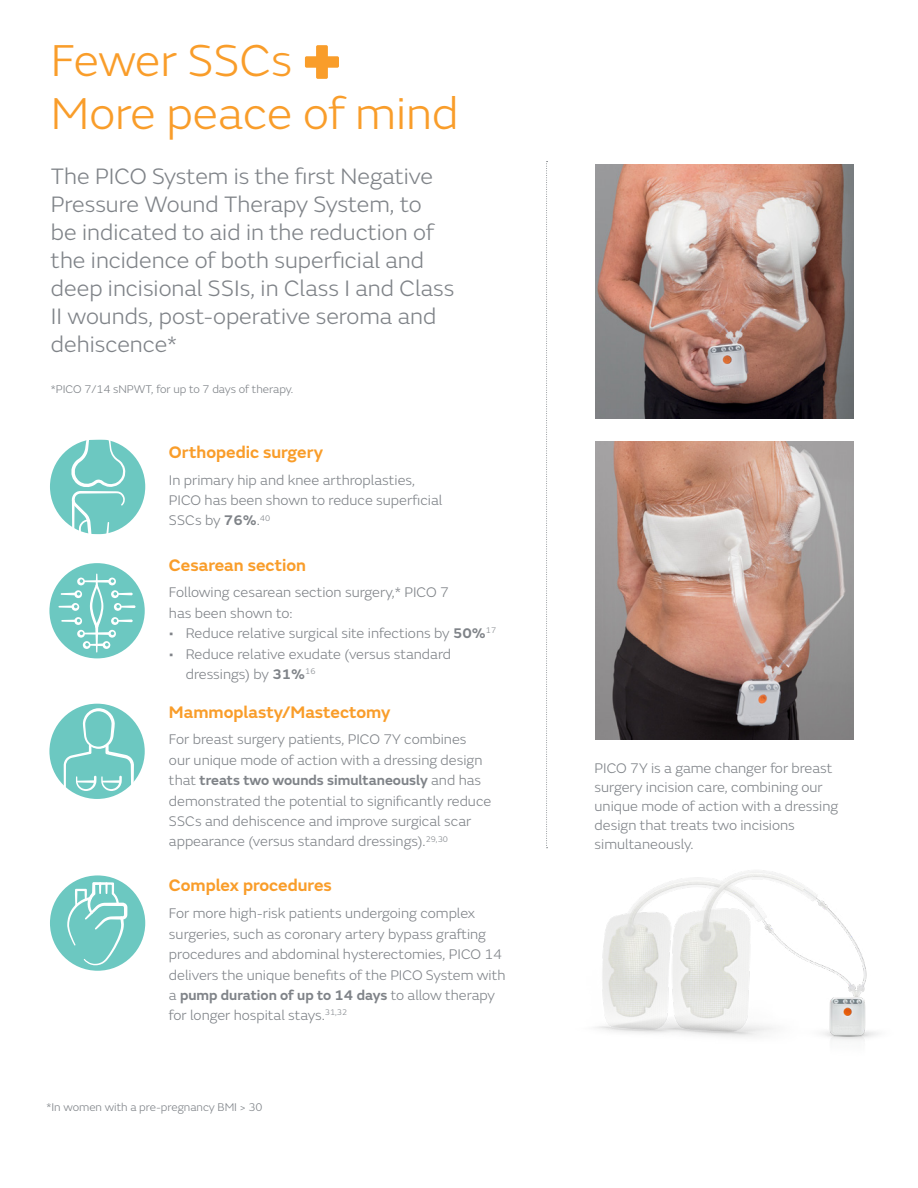
<style>
.page{position:relative;width:918px;height:1188px;background:#fff}
.page>*{position:absolute;margin:0;border:0;box-sizing:border-box;transform-origin:0 0}
.t1{font:300 46.5px/52.3px "SN Emeric";color:#f99d2a}
.t2{font:300 23.25px/27.9px "SN Emeric";color:#7f8388}
.t3{font:600 17.4px "SN Emeric";color:#f99d2a}
.t4{font:300 14.55px/20.4px "SN Emeric";color:#7f8388}
.t5{font:300 11.7px "SN Emeric";color:#7f8388}
.s1{font-weight:600}
</style>
<div class="page">
<div style="left:50px;top:439px;width:95px;height:95px;background:#6cc8c1;border-radius:50%"></div>
<div style="left:49px;top:563px;width:96px;height:95px;background:#6cc8c1;border-radius:50%"></div>
<div style="left:50px;top:875px;width:95px;height:96px;background:#6cc8c1;border-radius:50%"></div>
<div style="left:49px;top:704px;width:96px;height:95px;background:#6cc8c1;border-radius:50%"></div>
<svg style="left:64px;top:708px;width:70px;height:86px"></svg>
<hr style="left:77px;top:780px;width:19px;height:3px;background:#fff">
<svg style="left:67px;top:882px;width:60px;height:83px"></svg>
<svg style="left:71px;top:439px;width:55px;height:96px"></svg>
<svg style="left:59px;top:574px;width:77px;height:78px"></svg>
<img style="left:596px;top:165px;width:257px;height:253px">
<img style="left:596px;top:441px;width:257px;height:298px">
<svg style="left:546px;top:161px;width:2px;height:687px"></svg>
<svg style="left:305px;top:45px;width:34px;height:34px"></svg>
<img style="left:595px;top:870px;width:283px;height:170px">
<p class="t1" style="left:51px;top:34px;width:409px">Fewer SSCs<br>More peace of mind</p>
<p class="t2" style="left:51px;top:162px;width:405px">The PICO System is the first Negative Pressure Wound Therapy System, to<br>be indicated to aid in the reduction of the incidence of both superficial and deep incisional SSIs, in Class I and Class II wounds, post-operative seroma and dehiscence*</p>
<p class="t5" style="left:51px;top:382px;width:244px">*PICO 7/14 sNPWT, for up to 7 days of therapy.</p>
<p class="t3" style="left:169px;top:441px;width:156px">Orthopedic surgery</p>
<p class="t4" style="left:169px;top:470px;width:275px">In primary hip and knee arthroplasties,<br>PICO has been shown to reduce superficial<br>SSCs by <span class="s1">76%</span>.<sup>40</sup></p>
<p class="t3" style="left:169px;top:554px;width:139px">Cesarean section</p>
<p class="t4" style="left:169px;top:582px;width:281px">Following cesarean section surgery,* PICO 7 has been shown to:</p>
<p class="t4" style="left:169px;top:623px;width:329px">• Reduce relative surgical site infections by <span class="s1">50%</span><sup>17</sup></p>
<p class="t4" style="left:186px;top:643px;width:267px;text-indent:-17px">• Reduce relative exudate (versus standard dressings) by <span class="s1">31%</span><sup>16</sup></p>
<p class="t3" style="left:169px;top:701px;width:223px">Mammoplasty/Mastectomy</p>
<p class="t4" style="left:169px;top:729px;width:324px">For breast surgery patients, PICO 7Y combines our unique mode of action with a dressing design that <span class="s1">treats two wounds simultaneously</span> and has demonstrated the potential to significantly reduce SSCs and dehiscence and improve surgical scar appearance (versus standard dressings).<sup>29,30</sup></p>
<p class="t3" style="left:169px;top:875px;width:164px">Complex procedures</p>
<p class="t4" style="left:169px;top:903px;width:338px">For more high-risk patients undergoing complex surgeries, such as coronary artery bypass grafting procedures and abdominal hysterectomies, PICO 14 delivers the unique benefits of the PICO System with a <span class="s1">pump duration of up to 14 days</span> to allow therapy for longer hospital stays.<sup>31,32</sup></p>
<p class="t5" style="left:47px;top:1100px;width:218px">*In women with a pre-pregnancy BMI &gt; 30</p>
<p class="t4" style="left:595px;top:759px;width:245px;line-height:18.9px">PICO 7Y is a game changer for breast surgery incision care, combining our unique mode of action with a dressing design that treats two incisions simultaneously.</p>
</div>
